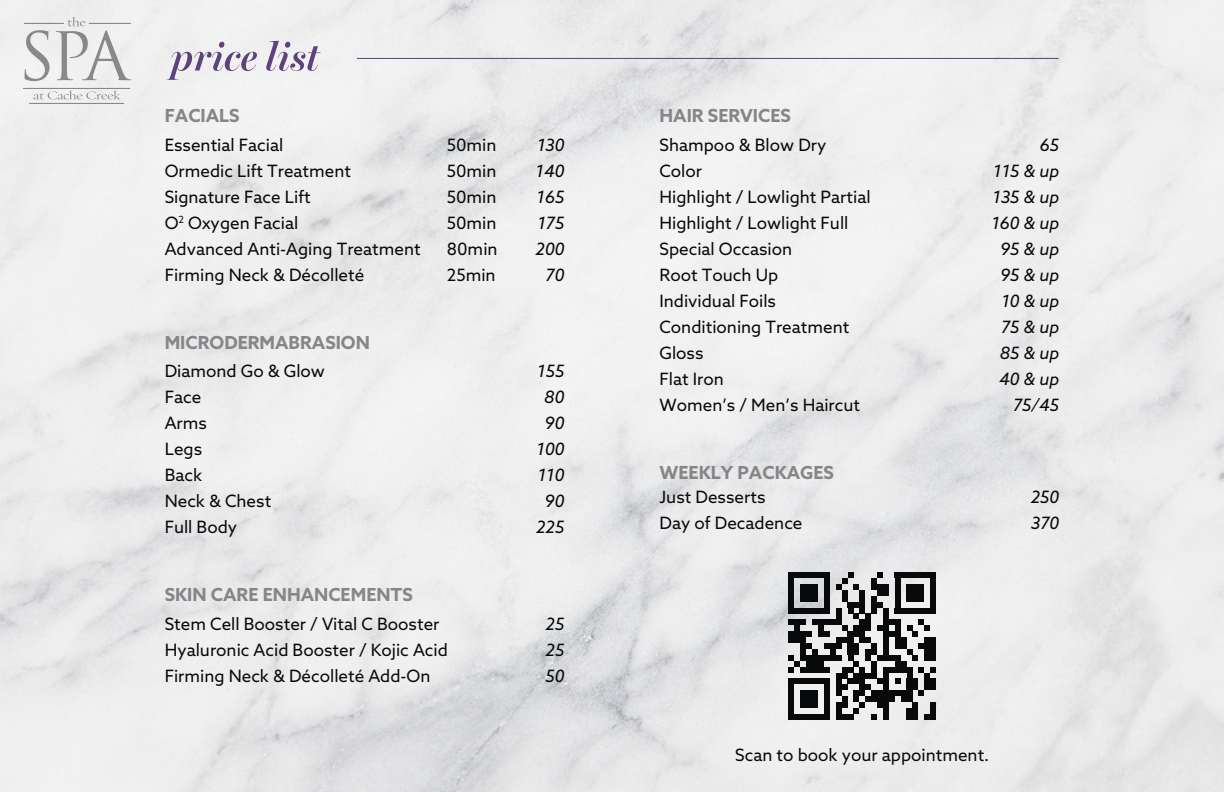
<style>
.page{position:relative;width:1224px;height:792px;background:#fff}
.page>*{position:absolute;margin:0;border:0;box-sizing:border-box;transform-origin:0 0}
.t1{font:700 18px "Azo Sans";color:#878587}
.t2{font:17px/26px "Azo Sans";color:#070909}
.t3{font:italic 17px/26px "Azo Sans";color:#070909;text-align:center}
</style>
<div class="page">
<img style="left:0;top:0;width:1224px;height:792px">
<div style="left:907px;top:584px;width:17px;height:18px;background:#07090a"></div>
<div style="left:895px;top:572px;width:41px;height:6px;background:#07090a"></div>
<svg style="left:895px;top:578px;width:6px;height:30px"></svg>
<svg style="left:930px;top:578px;width:6px;height:30px"></svg>
<svg style="left:871px;top:714px;width:6px;height:6px"></svg>
<div style="left:924px;top:714px;width:12px;height:6px;background:#07090a"></div>
<div style="left:907px;top:708px;width:11px;height:6px;background:#07090a"></div>
<div style="left:907px;top:714px;width:11px;height:6px;background:#07090a"></div>
<svg style="left:883px;top:708px;width:6px;height:12px"></svg>
<div style="left:836px;top:714px;width:17px;height:6px;background:#07090a"></div>
<svg style="left:836px;top:678px;width:6px;height:6px"></svg>
<div style="left:848px;top:678px;width:17px;height:6px;background:#07090a"></div>
<div style="left:877px;top:678px;width:12px;height:6px;background:#07090a"></div>
<svg style="left:895px;top:678px;width:6px;height:6px"></svg>
<div style="left:907px;top:678px;width:11px;height:6px;background:#07090a"></div>
<div style="left:924px;top:678px;width:12px;height:6px;background:#07090a"></div>
<div style="left:836px;top:684px;width:12px;height:6px;background:#07090a"></div>
<div style="left:859px;top:684px;width:12px;height:6px;background:#07090a"></div>
<svg style="left:883px;top:684px;width:6px;height:6px"></svg>
<div style="left:907px;top:684px;width:11px;height:6px;background:#07090a"></div>
<div style="left:924px;top:684px;width:12px;height:6px;background:#07090a"></div>
<div style="left:871px;top:690px;width:41px;height:6px;background:#07090a"></div>
<svg style="left:918px;top:690px;width:6px;height:6px"></svg>
<div style="left:865px;top:696px;width:30px;height:6px;background:#07090a"></div>
<div style="left:901px;top:696px;width:11px;height:6px;background:#07090a"></div>
<svg style="left:836px;top:690px;width:29px;height:24px"></svg>
<div style="left:877px;top:702px;width:12px;height:6px;background:#07090a"></div>
<svg style="left:912px;top:702px;width:6px;height:6px"></svg>
<svg style="left:930px;top:702px;width:6px;height:12px"></svg>
<svg style="left:907px;top:673px;width:5px;height:5px"></svg>
<svg style="left:918px;top:667px;width:18px;height:11px"></svg>
<div style="left:800px;top:655px;width:42px;height:6px;background:#07090a"></div>
<div style="left:877px;top:655px;width:24px;height:6px;background:#07090a"></div>
<div style="left:806px;top:661px;width:18px;height:6px;background:#07090a"></div>
<div style="left:895px;top:661px;width:12px;height:6px;background:#07090a"></div>
<div style="left:800px;top:667px;width:30px;height:6px;background:#07090a"></div>
<div style="left:842px;top:667px;width:11px;height:6px;background:#07090a"></div>
<svg style="left:848px;top:655px;width:29px;height:18px"></svg>
<div style="left:883px;top:667px;width:29px;height:6px;background:#07090a"></div>
<div style="left:836px;top:673px;width:12px;height:5px;background:#07090a"></div>
<div style="left:853px;top:673px;width:24px;height:5px;background:#07090a"></div>
<svg style="left:883px;top:673px;width:6px;height:5px"></svg>
<div style="left:789px;top:678px;width:41px;height:6px;background:#07090a"></div>
<div style="left:924px;top:637px;width:12px;height:6px;background:#07090a"></div>
<div style="left:918px;top:643px;width:18px;height:6px;background:#07090a"></div>
<div style="left:924px;top:649px;width:12px;height:6px;background:#07090a"></div>
<div style="left:924px;top:655px;width:12px;height:6px;background:#07090a"></div>
<svg style="left:836px;top:608px;width:6px;height:11px"></svg>
<svg style="left:848px;top:608px;width:29px;height:11px"></svg>
<svg style="left:883px;top:608px;width:6px;height:11px"></svg>
<div style="left:789px;top:619px;width:17px;height:6px;background:#07090a"></div>
<div style="left:812px;top:619px;width:30px;height:6px;background:#07090a"></div>
<div style="left:859px;top:619px;width:12px;height:6px;background:#07090a"></div>
<div style="left:883px;top:619px;width:18px;height:6px;background:#07090a"></div>
<svg style="left:794px;top:625px;width:6px;height:6px"></svg>
<svg style="left:818px;top:625px;width:6px;height:6px"></svg>
<svg style="left:842px;top:625px;width:6px;height:6px"></svg>
<div style="left:853px;top:625px;width:18px;height:6px;background:#07090a"></div>
<div style="left:877px;top:625px;width:12px;height:6px;background:#07090a"></div>
<svg style="left:895px;top:625px;width:6px;height:6px"></svg>
<div style="left:789px;top:631px;width:23px;height:6px;background:#07090a"></div>
<div style="left:818px;top:631px;width:12px;height:6px;background:#07090a"></div>
<div style="left:848px;top:631px;width:17px;height:6px;background:#07090a"></div>
<div style="left:883px;top:631px;width:18px;height:6px;background:#07090a"></div>
<svg style="left:907px;top:619px;width:23px;height:18px"></svg>
<div style="left:789px;top:608px;width:41px;height:6px;background:#07090a"></div>
<div style="left:895px;top:608px;width:41px;height:6px;background:#07090a"></div>
<hr style="left:357px;top:58px;width:702px;height:1px;background:#5d427d">
<hr style="left:30px;top:103px;width:94px;height:1px;background:#222225">
<hr style="left:24px;top:88px;width:106px;height:1px;background:#222225">
<hr style="left:24px;top:23px;width:40px;height:1px;background:#222225">
<svg style="left:25px;top:30px;width:25px;height:51px"></svg>
<svg style="left:56px;top:17px;width:76px;height:63px"></svg>
<svg style="left:34px;top:90px;width:87px;height:10px"></svg>
<svg style="left:166px;top:42px;width:91px;height:38px"></svg>
<svg style="left:266px;top:41px;width:55px;height:30px"></svg>
<svg style="left:871px;top:572px;width:12px;height:12px"></svg>
<div style="left:871px;top:584px;width:18px;height:6px;background:#07090a"></div>
<div style="left:877px;top:590px;width:12px;height:6px;background:#07090a"></div>
<svg style="left:836px;top:572px;width:29px;height:30px"></svg>
<svg style="left:871px;top:596px;width:6px;height:6px"></svg>
<div style="left:848px;top:602px;width:17px;height:6px;background:#07090a"></div>
<div style="left:871px;top:602px;width:12px;height:6px;background:#07090a"></div>
<div style="left:789px;top:637px;width:17px;height:6px;background:#07090a"></div>
<div style="left:836px;top:637px;width:17px;height:6px;background:#07090a"></div>
<div style="left:859px;top:637px;width:12px;height:6px;background:#07090a"></div>
<div style="left:800px;top:643px;width:12px;height:6px;background:#07090a"></div>
<div style="left:824px;top:643px;width:18px;height:6px;background:#07090a"></div>
<div style="left:848px;top:643px;width:11px;height:6px;background:#07090a"></div>
<svg style="left:871px;top:643px;width:6px;height:6px"></svg>
<svg style="left:789px;top:649px;width:17px;height:24px"></svg>
<svg style="left:812px;top:649px;width:6px;height:6px"></svg>
<svg style="left:830px;top:649px;width:6px;height:6px"></svg>
<div style="left:848px;top:649px;width:11px;height:6px;background:#07090a"></div>
<div style="left:865px;top:649px;width:12px;height:6px;background:#07090a"></div>
<svg style="left:883px;top:637px;width:6px;height:18px"></svg>
<div style="left:789px;top:572px;width:41px;height:6px;background:#07090a"></div>
<svg style="left:789px;top:578px;width:5px;height:30px"></svg>
<svg style="left:824px;top:578px;width:6px;height:30px"></svg>
<div style="left:800px;top:584px;width:18px;height:18px;background:#07090a"></div>
<svg style="left:789px;top:684px;width:5px;height:30px"></svg>
<svg style="left:824px;top:684px;width:6px;height:30px"></svg>
<div style="left:789px;top:714px;width:41px;height:6px;background:#07090a"></div>
<div style="left:800px;top:690px;width:18px;height:18px;background:#07090a"></div>
<div style="left:895px;top:637px;width:12px;height:6px;background:#07090a"></div>
<div style="left:895px;top:643px;width:12px;height:6px;background:#07090a"></div>
<svg style="left:907px;top:649px;width:11px;height:12px"></svg>
<h3 class="t1" style="left:165px;top:104px;width:76px">FACIALS</h3>
<p class="t2" style="left:165px;top:132px;width:258px">Essential Facial<br>Ormedic Lift Treatment<br>Signature Face Lift<br>O<sup>2</sup> Oxygen Facial<br>Advanced Anti-Aging Treatment<br>Firming Neck &amp; Décolleté</p>
<p class="t2" style="left:447px;top:131px;width:52px;text-align:justify">50min 50min 50min 50min 80min 25min</p>
<p class="t3" style="left:536px;top:132px;width:30px">130<br>140<br>165<br>175<br>200<br>70</p>
<h4 class="t1" style="left:165px;top:330px;width:207px">MICRODERMABRASION</h4>
<p class="t2" style="left:165px;top:358px;width:162px">Diamond Go &amp; Glow<br>Face<br>Arms<br>Legs<br>Back<br>Neck &amp; Chest<br>Full Body</p>
<h3 class="t1" style="left:165px;top:583px;width:250px">SKIN CARE ENHANCEMENTS</h3>
<p class="t2" style="left:165px;top:610px;width:276px">Stem Cell Booster / Vital C Booster</p>
<p class="t3" style="left:536px;top:358px;width:30px">155<br>80<br>90<br>100<br>110<br>90<br>225</p>
<p class="t3" style="left:546px;top:610px;width:20px">25</p>
<p class="t2" style="left:165px;top:636px;width:285px">Hyaluronic Acid Booster / Kojic Acid</p>
<p class="t3" style="left:546px;top:636px;width:20px">25</p>
<p class="t2" style="left:165px;top:662px;width:267px">Firming Neck &amp; Décolleté Add-On</p>
<p class="t3" style="left:545px;top:662px;width:21px">50</p>
<h4 class="t1" style="left:660px;top:104px;width:133px">HAIR SERVICES</h4>
<p class="t2" style="left:660px;top:132px;width:213px">Shampoo &amp; Blow Dry<br>Color<br>Highlight / Lowlight Partial<br>Highlight / Lowlight Full<br>Special Occasion<br>Root Touch Up<br>Individual Foils<br>Conditioning Treatment<br>Gloss<br>Flat Iron<br>Women’s / Men’s Haircut</p>
<h3 class="t1" style="left:660px;top:461px;width:176px">WEEKLY PACKAGES</h3>
<p class="t2" style="left:660px;top:484px;width:145px">Just Desserts<br>Day of Decadence</p>
<p class="t3" style="left:991px;top:131px;width:69px;text-align:justify;text-indent:49px">65<br>115 &amp; up 135 &amp; up 160 &amp; up</p>
<p class="t3" style="left:1000px;top:235px;width:60px">95 &amp; up</p>
<p class="t3" style="left:1000px;top:261px;width:60px">95 &amp; up</p>
<p class="t3" style="left:1001px;top:287px;width:59px">10 &amp; up</p>
<p class="t3" style="left:1001px;top:313px;width:60px">75 &amp; up</p>
<p class="t3" style="left:1000px;top:339px;width:61px">85 &amp; up</p>
<p class="t3" style="left:999px;top:365px;width:62px">40 &amp; up</p>
<p class="t3" style="left:1013px;top:391px;width:48px">75/45</p>
<p class="t3" style="left:1031px;top:484px;width:30px;text-align:left">250<br>370</p>
<p class="t2" style="left:735px;top:742px;width:256px">Scan to book your appointment.</p>
</div>
